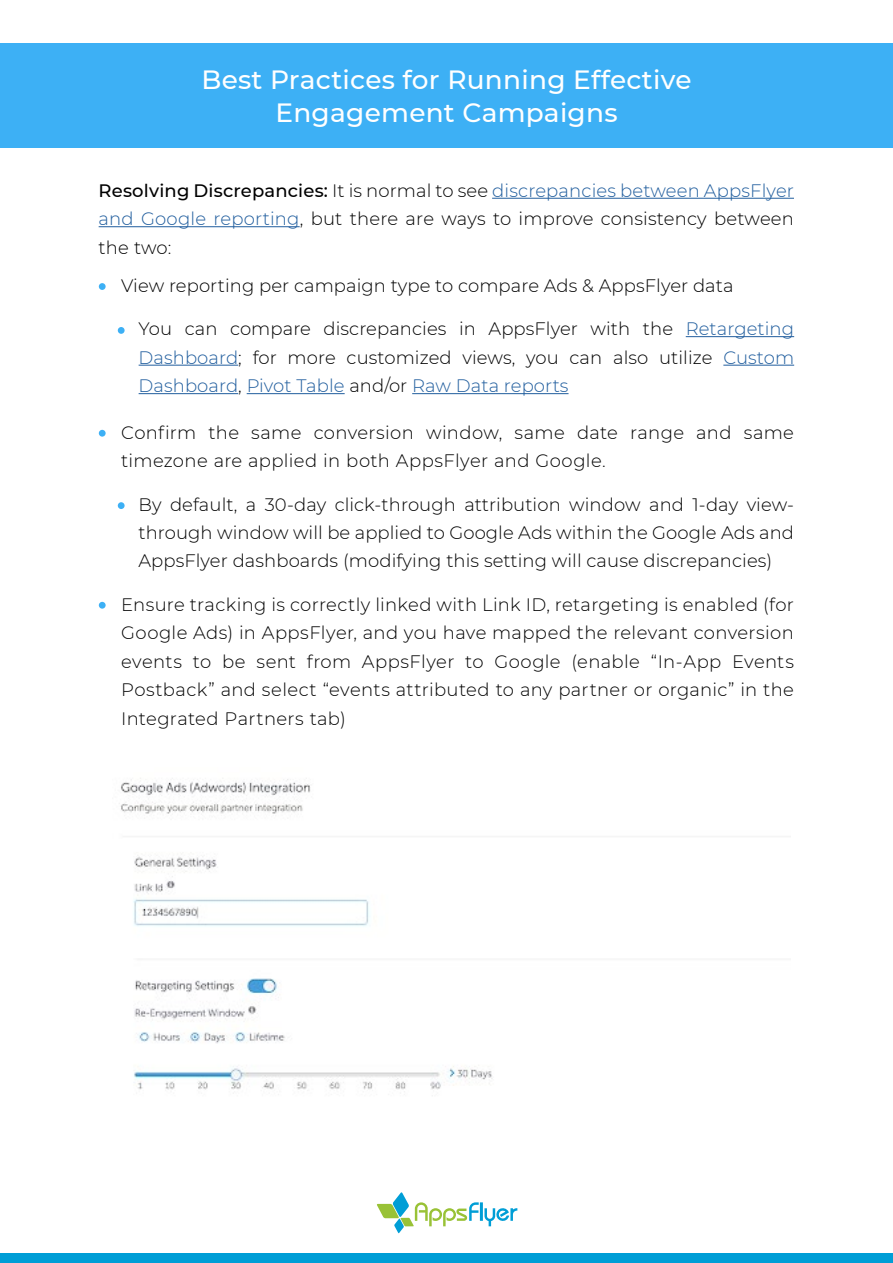
<style>
.page{position:relative;width:893px;height:1263px;background:#fff}
.page>*{position:absolute;margin:0;border:0;box-sizing:border-box;transform-origin:0 0}
.t1{font:500 26.4px/32.4px "Montserrat";letter-spacing:.01em;color:#fff;text-align:center}
.t2{font:300 18px/28.5px "Montserrat";letter-spacing:.005em;color:#000}
.t3{font:300 18px/28.5px "Montserrat";letter-spacing:.005em;color:#215e9e}
.t4{font:300 18px "Montserrat";letter-spacing:.025em;color:#000}
.s1{font-weight:500}
.s2{color:#215e9e}
.s3{color:#000}
</style>
<div class="page">
<svg style="left:377px;top:1192px;width:140px;height:41px"></svg>
<div style="left:0;top:1253px;width:893px;height:10px;background:#009ed6"></div>
<div style="left:0;top:44px;width:893px;height:104px;background:#3db0f5"></div>
<hr style="left:492px;top:198px;width:302px;height:1px;background:#215e9e">
<hr style="left:99px;top:226px;width:201px;height:1px;background:#215e9e">
<div style="left:99px;top:283px;width:7px;height:7px;background:#3db0f5;border-radius:50%"></div>
<div style="left:99px;top:430px;width:7px;height:7px;background:#3db0f5;border-radius:50%"></div>
<div style="left:99px;top:602px;width:7px;height:7px;background:#3db0f5;border-radius:50%"></div>
<div style="left:118px;top:327px;width:7px;height:7px;background:#3db0f5;border-radius:50%"></div>
<div style="left:118px;top:502px;width:7px;height:7px;background:#3db0f5;border-radius:50%"></div>
<hr style="left:686px;top:336px;width:108px;height:1px;background:#215e9e">
<hr style="left:139px;top:365px;width:99px;height:1px;background:#215e9e">
<hr style="left:723px;top:365px;width:71px;height:1px;background:#215e9e">
<hr style="left:139px;top:393px;width:99px;height:1px;background:#215e9e">
<hr style="left:247px;top:393px;width:98px;height:1px;background:#215e9e">
<hr style="left:412px;top:393px;width:157px;height:1px;background:#215e9e">
<img style="left:119px;top:778px;width:374px;height:314px">
<h1 class="t1" style="left:201px;top:63px;width:492px">Best Practices for Running Effective<br>Engagement Campaigns</h1>
<p class="t2" style="left:99px;top:176px;width:697px;text-align:justify"><span class="s1">Resolving Discrepancies</span> It<span class="s1">:</span> is normal to see <span class="s2">discrepancies between AppsFlyer and Google reporting</span>, but there are ways to improve consistency between the two:</p>
<p class="t2" style="left:121px;top:271px;width:614px">View reporting per campaign type to compare Ads &amp; AppsFlyer data</p>
<p class="t2" style="left:139px;top:314px;width:35px">You</p>
<p class="t2" style="left:185px;top:314px;width:34px">can</p>
<p class="t2" style="left:230px;top:314px;width:82px">compare</p>
<p class="t2" style="left:324px;top:314px;width:124px">discrepancies</p>
<p class="t2" style="left:459px;top:314px;width:18px">in</p>
<p class="t2" style="left:489px;top:314px;width:91px">AppsFlyer</p>
<p class="t2" style="left:591px;top:314px;width:41px">with</p>
<p class="t2" style="left:643px;top:314px;width:32px">the</p>
<p class="t3" style="left:686px;top:314px;width:110px">Retargeting</p>
<p class="t2" style="left:253px;top:343px;width:26px">for</p>
<p class="t3" style="left:139px;top:343px;width:431px">Dashboard<span class="s3">;<br></span>Dashboard<span class="s3">,</span> Pivot Table <span class="s3">and/or</span> Raw Data reports</p>
<p class="t2" style="left:347px;top:343px;width:107px">customized</p>
<p class="t2" style="left:462px;top:343px;width:54px">views,</p>
<p class="t2" style="left:288px;top:343px;width:50px">more</p>
<p class="t2" style="left:526px;top:343px;width:34px">you</p>
<p class="t2" style="left:569px;top:343px;width:34px">can</p>
<p class="t2" style="left:613px;top:343px;width:37px">also</p>
<p class="t2" style="left:659px;top:343px;width:55px">utilize</p>
<p class="t3" style="left:723px;top:343px;width:72px">Custom</p>
<p class="t2" style="left:121px;top:417px;width:486px">Confirm<br>timezone are applied in both AppsFlyer and Google.</p>
<p class="t2" style="left:208px;top:417px;width:32px">the</p>
<p class="t2" style="left:426px;top:417px;width:78px">window,</p>
<p class="t2" style="left:577px;top:417px;width:42px">date</p>
<p class="t2" style="left:314px;top:417px;width:102px">conversion</p>
<p class="t2" style="left:251px;top:417px;width:52px">same</p>
<p class="t2" style="left:515px;top:417px;width:52px">same</p>
<p class="t2" style="left:630px;top:417px;width:56px">range</p>
<p class="t2" style="left:696px;top:417px;width:37px">and</p>
<p class="t2" style="left:744px;top:417px;width:52px">same</p>
<p class="t2" style="left:138px;top:489px;width:25px">By</p>
<p class="t2" style="left:170px;top:489px;width:88px">default a,</p>
<p class="t2" style="left:265px;top:489px;width:63px">30-day</p>
<p class="t2" style="left:335px;top:489px;width:123px">click-through</p>
<p class="t2" style="left:464px;top:489px;width:98px">attribution</p>
<p class="t2" style="left:569px;top:489px;width:73px">window</p>
<p class="t2" style="left:649px;top:489px;width:36px">and</p>
<p class="t2" style="left:692px;top:489px;width:47px">1-day</p>
<p class="t2" style="left:747px;top:489px;width:49px">view-</p>
<p class="t2" style="left:138px;top:518px;width:657px">through window will be applied to Google Ads within the Google Ads and</p>
<p class="t2" style="left:138px;top:546px;width:635px">AppsFlyer dashboards (modifying this setting will cause discrepancies(</p>
<p class="t2" style="left:121px;top:589px;width:674px;text-align:right">Ensure tracking is correctly linked with Link ID, retargeting is enabled (for<br>Google Ads) in AppsFlyer, and you have mapped the relevant conversion<br>Events</p>
<p class="t2" style="left:307px;top:646px;width:46px">from</p>
<p class="t2" style="left:222px;top:646px;width:25px">be</p>
<p class="t4" style="left:362px;top:649px;width:94px">AppsFlyer</p>
<p class="t2" style="left:494px;top:646px;width:68px">Google</p>
<p class="t2" style="left:571px;top:646px;width:70px">(enable</p>
<p class="t2" style="left:651px;top:646px;width:72px">“In-App</p>
<p class="t2" style="left:121px;top:646px;width:674px">events<br>Postback” and select “events attributed to any partner or organic” in the<br>Integrated Partners tab(</p>
<p class="t2" style="left:193px;top:646px;width:20px">to</p>
<p class="t2" style="left:256px;top:646px;width:41px">sent</p>
<p class="t2" style="left:465px;top:646px;width:20px">to</p>
</div>
